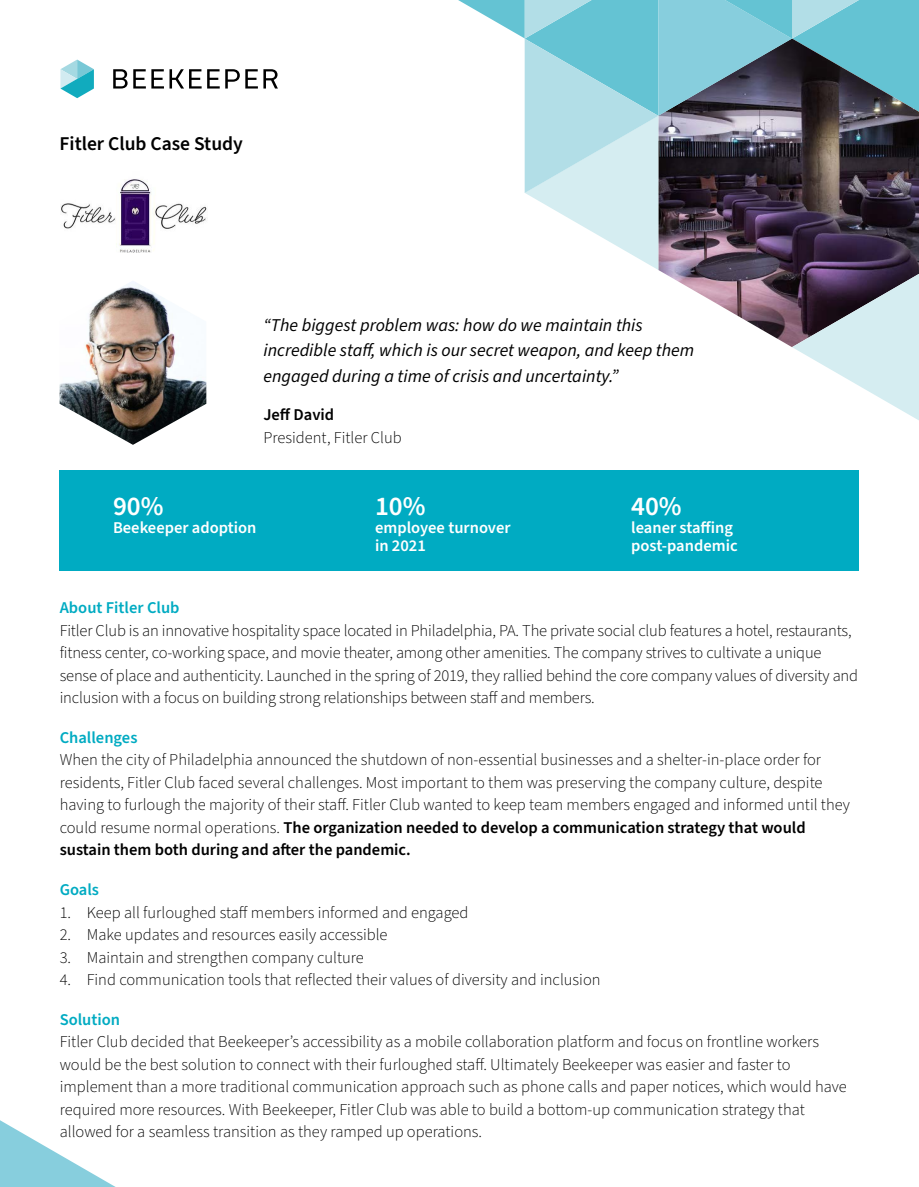
<style>
.page{position:relative;width:919px;height:1187px;background:#fff}
.page>*{position:absolute;margin:0;border:0;box-sizing:border-box;transform-origin:0 0}
.t1{font:600 27px "Source Sans Pro";color:#fff}
.t2{font:600 19.5px "Source Sans Pro";color:#000}
.t3{font:italic 18px/25.5px "Source Sans Pro";color:#000}
.t4{font:300 16.5px/22.5px "Source Sans Pro";color:#000}
.t5{font:600 16.5px/18px "Source Sans Pro";color:#fff}
.t6{font:600 16.5px "Source Sans Pro";color:#00abc2}
.t7{font:600 16.5px "Source Sans Pro";color:#000}
.s1{font-weight:600}
</style>
<div class="page">
<svg style="left:458px;top:0;width:460px;height:420px"></svg>
<div style="left:60px;top:470px;width:798px;height:100px;background:#00abc2"></div>
<svg style="left:0;top:1120px;width:114px;height:66px"></svg>
<img style="left:60px;top:281px;width:146px;height:164px">
<svg style="left:113px;top:69px;width:165px;height:19px"></svg>
<svg style="left:60px;top:60px;width:34px;height:38px"></svg>
<img style="left:61px;top:179px;width:146px;height:74px">
<p class="t2" style="left:60px;top:130px;width:185px">Fitler Club Case Study</p>
<p class="t3" style="left:263px;top:313px;width:432px">“The biggest problem was: how do we maintain this incredible staff, which is our secret weapon, and keep them engaged during a time of crisis and uncertainty.”</p>
<p class="t7" style="left:263px;top:404px;width:72px">Jeff David</p>
<p class="t4" style="left:263px;top:426px;width:140px">President, Fitler Club</p>
<h1 class="t1" style="left:113px;top:488px;width:52px">90%</h1>
<p class="t5" style="left:113px;top:519px;width:145px">Beekeeper adoption</p>
<h1 class="t1" style="left:375px;top:488px;width:52px">10%</h1>
<p class="t5" style="left:375px;top:519px;width:137px">employee turnover in 2021</p>
<h1 class="t1" style="left:631px;top:488px;width:52px">40%</h1>
<p class="t5" style="left:631px;top:519px;width:108px">leaner staffing post-pandemic</p>
<p class="t6" style="left:60px;top:596px;width:121px">About Fitler Club</p>
<p class="t4" style="left:60px;top:619px;width:799px">Fitler Club is an innovative hospitality space located in Philadelphia, PA. The private social club features a hotel, restaurants, fitness center, co-working space, and movie theater, among other amenities. The company strives to cultivate a unique sense of place and authenticity. Launched in the spring of 2019, they rallied behind the core company values of diversity and inclusion with a focus on building strong relationships between staff and members.</p>
<p class="t6" style="left:60px;top:726px;width:79px">Challenges</p>
<p class="t4" style="left:60px;top:749px;width:791px">When the city of Philadelphia announced the shutdown of non-essential businesses and a shelter-in-place order for residents, Fitler Club faced several challenges. Most important to them was preserving the company culture, despite having to furlough the majority of their staff. Fitler Club wanted to keep team members engaged and informed until they could resume normal operations. <span class="s1">The organization needed to develop a communication strategy that would sustain them both during and after the pandemic.</span></p>
<p class="t6" style="left:60px;top:878px;width:41px">Goals</p>
<p class="t4" style="left:60px;top:901px;width:410px">1. Keep all furloughed staff members informed and engaged</p>
<p class="t4" style="left:60px;top:923px;width:329px">2. Make updates and resources easily accessible</p>
<p class="t4" style="left:60px;top:946px;width:305px">3. Maintain and strengthen company culture</p>
<p class="t4" style="left:60px;top:968px;width:542px">4. Find communication tools that reflected their values of diversity and inclusion</p>
<p class="t6" style="left:60px;top:1008px;width:62px">Solution</p>
<p class="t4" style="left:60px;top:1030px;width:788px">Fitler Club decided that Beekeeper’s accessibility as a mobile collaboration platform and focus on frontline workers would be the best solution to connect with their furloughed staff. Ultimately Beekeeper was easier and faster to implement than a more traditional communication approach such as phone calls and paper notices, which would have required more resources. With Beekeeper, Fitler Club was able to build a bottom-up communication strategy that allowed for a seamless transition as they ramped up operations.</p>
</div>
